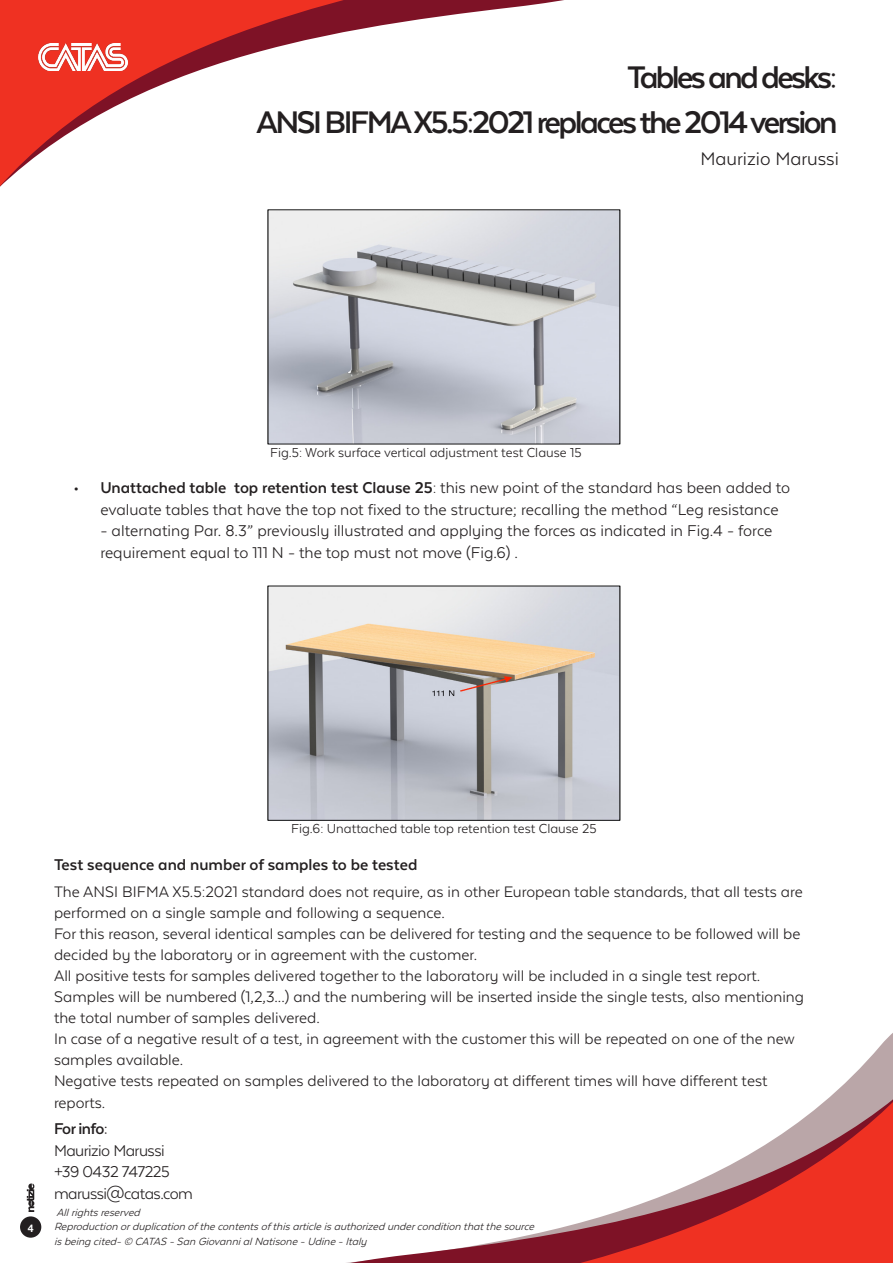
<style>
.page{position:relative;width:893px;height:1263px;background:#fff}
.page>*{position:absolute;margin:0;border:0;box-sizing:border-box;transform-origin:0 0}
.t1{font:700 36px "Texta Alt";letter-spacing:-.07em;color:#231f20}
.t2{font:21px "Texta Alt";color:#231f20}
.t3{font:18px/21.6px "Texta Alt";color:#231f20}
.t4{font:700 18px "Texta Alt";color:#231f20}
.t5{font:18px "Texta Alt";letter-spacing:-.03em;color:#231f20}
.t6{font:17.55px/21px "Texta Alt";color:#231f20}
.t7{font:15px "Texta Alt";color:#231f20}
.t8{font:italic 12px/14.4px "Texta Alt";color:#231f20}
.t9{font:700 10.5px "Helvetica Neue";color:#fff}
.s1{font-weight:700}
</style>
<div class="page">
<svg style="left:0;top:0;width:621px;height:439px"></svg>
<svg style="left:20px;top:1033px;width:873px;height:230px"></svg>
<div style="left:20px;top:1216px;width:21px;height:22px;background:#231f20;border-radius:50%"></div>
<svg style="left:27px;top:1183px;width:7px;height:29px"></svg>
<img style="left:38px;top:43px;width:89px;height:27px">
<img style="left:270px;top:211px;width:348px;height:231px">
<img style="left:270px;top:588px;width:348px;height:230px">
<p class="t1" style="left:627px;top:58px;width:212px">Tables and desks:</p>
<p class="t1" style="left:257px;top:103px;width:583px">ANSI BIFMA X5.5:2021 replaces the 2014 version</p>
<p class="t2" style="left:700px;top:148px;width:140px">Maurizio Marussi</p>
<p class="t7" style="left:270px;top:445px;width:313px">Fig.5: Work surface vertical adjustment test Clause 15</p>
<p class="t3" style="left:100px;top:477px;width:691px;text-indent:-27px"><span class="s1">• Unattached table top retention test Clause 25</span>: this new point of the standard has been added to evaluate tables that have the top not fixed to the structure; recalling the method “Leg resistance</p>
<p class="t3" style="left:100px;top:520px;width:674px">- alternating Par. 8.3” previously illustrated and applying the forces as indicated in Fig.4 - force requirement equal to 111 N - the top must not move (Fig.6) .</p>
<p class="t9" style="left:28px;top:1220px;width:7px">4</p>
<p class="t7" style="left:291px;top:821px;width:307px">Fig.6: Unattached table top retention test Clause 25</p>
<p class="t4" style="left:54px;top:856px;width:365px">Test sequence and number of samples to be tested</p>
<p class="t6" style="left:54px;top:881px;width:750px">The ANSI BIFMA X5.5:2021 standard does not require, as in other European table standards, that all tests are performed on a single sample and following a sequence.</p>
<p class="t6" style="left:54px;top:923px;width:748px">For this reason, several identical samples can be delivered for testing and the sequence to be followed will be decided by the laboratory or in agreement with the customer.</p>
<p class="t6" style="left:54px;top:965px;width:751px">All positive tests for samples delivered together to the laboratory will be included in a single test report.<br>Samples will be numbered (1,2,3...) and the numbering will be inserted inside the single tests, also mentioning the total number of samples delivered.</p>
<p class="t6" style="left:54px;top:1028px;width:742px">In case of a negative result of a test, in agreement with the customer this will be repeated on one of the new samples available.</p>
<p class="t6" style="left:54px;top:1070px;width:715px">Negative tests repeated on samples delivered to the laboratory at different times will have different test reports.</p>
<p class="t4" style="left:54px;top:1119px;width:56px">For info:</p>
<p class="t5" style="left:54px;top:1141px;width:112px">Maurizio Marussi</p>
<p class="t5" style="left:54px;top:1162px;width:117px">+39 0432 747225</p>
<p class="t5" style="left:54px;top:1184px;width:141px">marussi@catas.com</p>
<p class="t8" style="left:56px;top:1205px;width:88px">Allrightsreserved</p>
<p class="t8" style="left:54px;top:1219px;width:485px">Reproduction orduplication ofthecontentsofthisarticleisauthorized undercondition thatthesource isbeing cited-© CATAS -San GiovannialNatisone-Udine-Italy</p>
</div>
